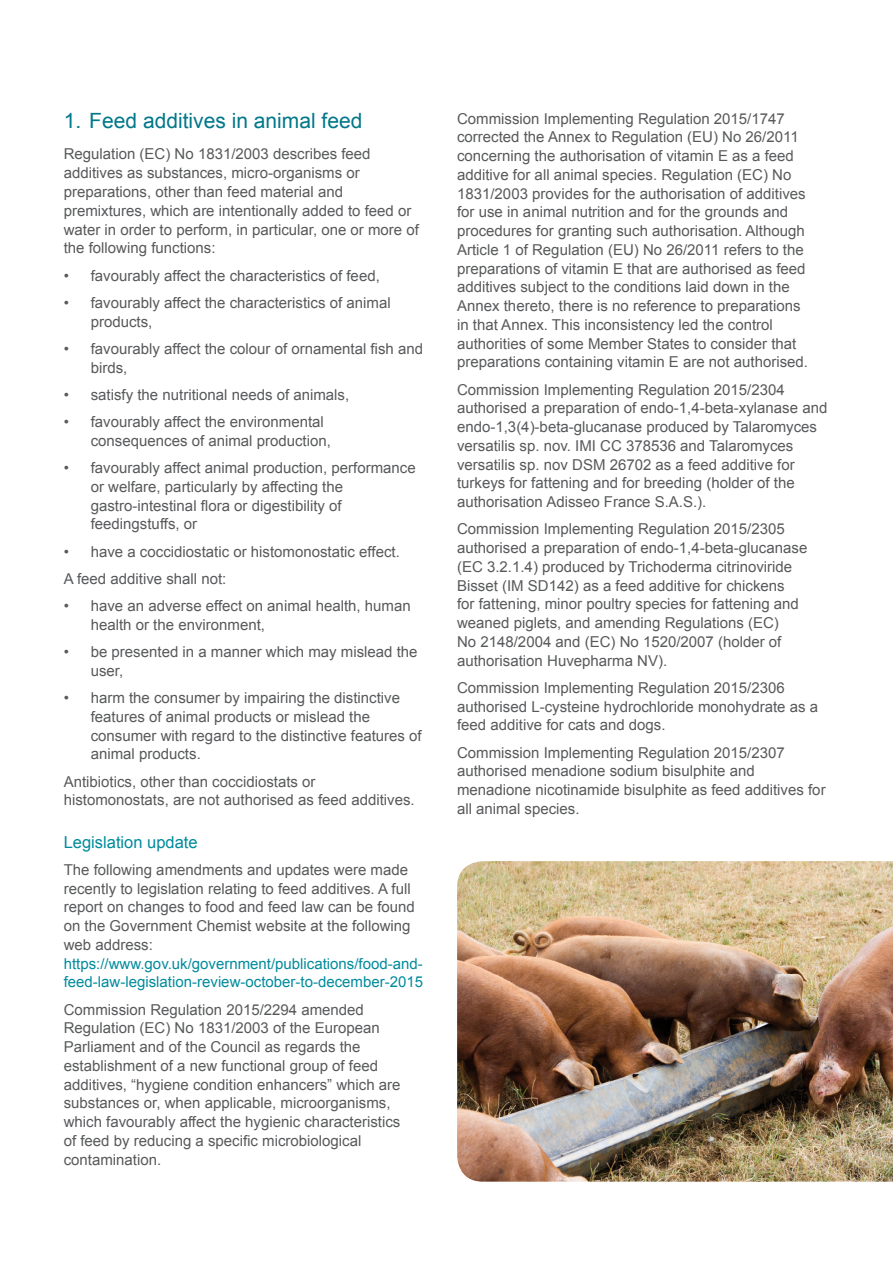
<style>
.page{position:relative;width:893px;height:1263px;background:#fff}
.page>*{position:absolute;margin:0;border:0;box-sizing:border-box;transform-origin:0 0}
.t1{font:21px "Arial";color:#00788a}
.t2{font:16.5px "Arial";color:#008b9d}
.t3{font:15px/18.8px "Arial";color:#58595b}
.t4{font:15px/18.8px "Arial";color:#008b9d}
</style>
<div class="page">
<img style="left:457px;top:861px;width:436px;height:321px">
<h1 class="t1" style="left:64px;top:107px;width:300px">1. Feed additives in animal feed</h1>
<p class="t3" style="left:64px;top:145px;width:357px">Regulation (EC) No 1831/2003 describes feed additives as substances, micro-organisms or preparations, other than feed material and premixtures, which are intentionally added to feed or water in order to perform, in particular, one or more of the following functions:</p>
<p class="t3" style="left:64px;top:266px;width:318px">• favourably affect the characteristics of feed,</p>
<p class="t3" style="left:91px;top:293px;width:301px;text-indent:-27px">• favourably affect the characteristics of animal products,</p>
<p class="t3" style="left:91px;top:339px;width:334px;text-indent:-27px">• favourably affect the colour of ornamental fish and birds,</p>
<p class="t3" style="left:64px;top:385px;width:287px">• satisfy the nutritional needs of animals,</p>
<p class="t3" style="left:91px;top:413px;width:242px;text-indent:-27px">• favourably affect the environmental consequences of animal production,</p>
<p class="t3" style="left:91px;top:459px;width:326px;text-indent:-27px">• favourably affect animal production, performance or welfare, particularly by affecting the gastro-intestinal flora or digestibility of feedingstuffs, or</p>
<p class="t3" style="left:64px;top:538px;width:338px;line-height:27.3px">• have a coccidiostatic or histomonostatic effect.<br>A feed additive shall not:</p>
<p class="t3" style="left:91px;top:597px;width:321px;text-indent:-27px">• have an adverse effect on animal health, human health or the environment,</p>
<p class="t3" style="left:91px;top:643px;width:328px;text-indent:-27px">• be presented in a manner which may mislead the user,</p>
<p class="t3" style="left:91px;top:689px;width:332px;text-indent:-27px">• harm the consumer by impairing the distinctive features of animal products or mislead the consumer with regard to the distinctive features of animal products.</p>
<p class="t3" style="left:64px;top:772px;width:353px">Antibiotics, other than coccidiostats or histomonostats, are not authorised as feed additives.</p>
<p class="t2" style="left:64px;top:831px;width:135px">Legislation update</p>
<p class="t3" style="left:64px;top:860px;width:353px">The following amendments and updates were made recently to legislation relating to feed additives. A full report on changes to food and feed law can be found on the Government Chemist website at the following web address:</p>
<p class="t4" style="left:64px;top:954px;width:361px">https://www.gov.uk/government/publications/food-and&shy;feed-law-legislation-review-october-to-december-2015</p>
<p class="t3" style="left:64px;top:1000px;width:338px">Commission Regulation 2015/2294 amended Regulation (EC) No 1831/2003 of the European Parliament and of the Council as regards the establishment of a new functional group of feed additives, “hygiene condition enhancers” which are substances or, when applicable, microorganisms, which favourably affect the hygienic characteristics of feed by reducing a specific microbiological contamination.</p>
<p class="t3" style="left:457px;top:109px;width:352px">Commission Implementing Regulation 2015/1747 corrected the Annex to Regulation (EU) No 26/2011 concerning the authorisation of vitamin E as a feed additive for all animal species. Regulation (EC) No 1831/2003 provides for the authorisation of additives for use in animal nutrition and for the grounds and procedures for granting such authorisation. Although Article 1 of Regulation (EU) No 26/2011 refers to the preparations of vitamin E that are authorised as feed additives subject to the conditions laid down in the Annex thereto, there is no reference to preparations in that Annex. This inconsistency led the control authorities of some Member States to consider that preparations containing vitamin E are not authorised.</p>
<p class="t3" style="left:457px;top:380px;width:372px">Commission Implementing Regulation 2015/2304 authorised a preparation of endo-1,4-beta-xylanase and endo-1,3(4)-beta-glucanase produced by Talaromyces versatilis sp. nov. IMI CC 378536 and Talaromyces versatilis sp. nov DSM 26702 as a feed additive for turkeys for fattening and for breeding (holder of the authorisation Adisseo France S.A.S.).</p>
<p class="t3" style="left:457px;top:520px;width:352px">Commission Implementing Regulation 2015/2305 authorised a preparation of endo-1,4-beta-glucanase (EC 3.2.1.4) produced by Trichoderma citrinoviride Bisset (IM SD142) as a feed additive for chickens<br>for fattening, minor poultry species for fattening and weaned piglets, and amending Regulations (EC)<br>No 2148/2004 and (EC) No 1520/2007 (holder of authorisation Huvepharma NV).</p>
<p class="t3" style="left:457px;top:678px;width:362px">Commission Implementing Regulation 2015/2306 authorised L-cysteine hydrochloride monohydrate as a feed additive for cats and dogs.</p>
<p class="t3" style="left:457px;top:743px;width:370px">Commission Implementing Regulation 2015/2307 authorised menadione sodium bisulphite and menadione nicotinamide bisulphite as feed additives for all animal species.</p>
</div>
